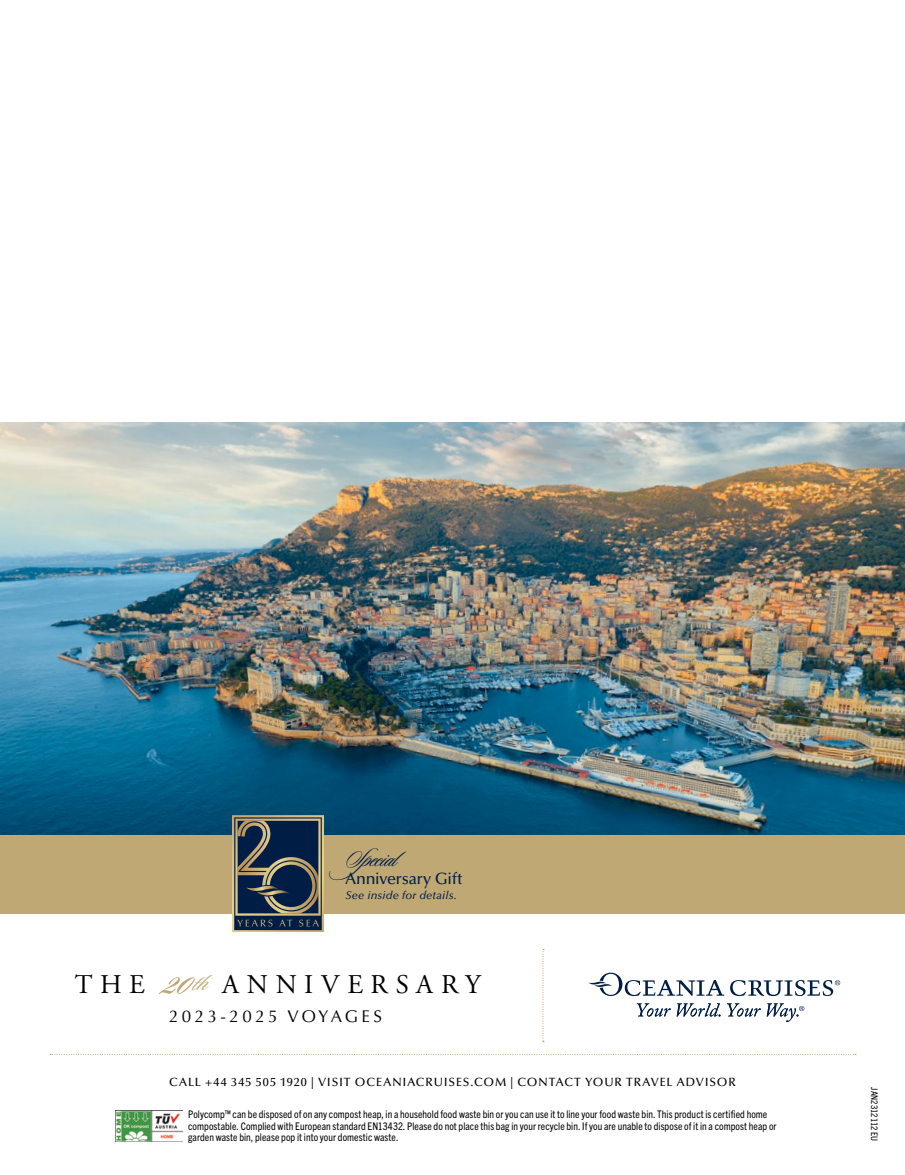
<style>
.page{position:relative;width:905px;height:1175px;background:#fff}
.page>*{position:absolute;margin:0;border:0;box-sizing:border-box;transform-origin:0 0}
.t1{font:27px "Adobe Garamond Pro";letter-spacing:.285em;color:#000}
.t2{font:27px "Sloop Script Three";color:#001e45}
.t3{font:16.95px "Optima LT Pro";letter-spacing:.2em;color:#000}
.t4{font:500 16.5px "Optima LT Pro";letter-spacing:-.02em;color:#001e45}
.t5{font:500 12px "Optima LT Pro";letter-spacing:.075em;color:#000}
.t6{font:italic 500 11.25px "Optima LT Pro";letter-spacing:.015em;color:#001e45}
.t7{font:condensed 10.5px/11.2px "Trade Gothic Next LT Pro";letter-spacing:.005em;color:#000}
.t8{font:condensed 9.15px "Trade Gothic Next LT Pro";color:#000}
.s1{font-family:"Sloop Script One"}
.s2{font-family:"Sloop Script One";font-size:54px;color:#bfa874}
.s3{font-family:"Sloop Script One";font-size:28.5px;color:#bfa874}
</style>
<div class="page">
<img style="left:0;top:422px;width:904px;height:413px">
<svg style="left:542px;top:948px;width:2px;height:94px"></svg>
<svg style="left:588px;top:972px;width:136px;height:24px"></svg>
<svg style="left:636px;top:1003px;width:34px;height:13px"></svg>
<svg style="left:676px;top:1003px;width:44px;height:13px"></svg>
<svg style="left:727px;top:1003px;width:33px;height:13px"></svg>
<svg style="left:766px;top:1003px;width:38px;height:19px"></svg>
<svg style="left:730px;top:980px;width:110px;height:16px"></svg>
<div style="left:0;top:835px;width:904px;height:79px;background:#bfa874"></div>
<svg style="left:232px;top:815px;width:92px;height:117px;background:#444f56"></svg>
<svg style="left:50px;top:1053px;width:806px;height:2px"></svg>
<img style="left:116px;top:1110px;width:66px;height:31px">
<h1 class="t2" style="left:345px;top:844px;width:63px">Specia<span class="s1">l</span></h1>
<h3 class="t4" style="left:345px;top:868px;width:119px">Anniversary Gift</h3>
<p class="t6" style="left:345px;top:888px;width:113px">See inside for details.</p>
<h1 class="t1" style="left:75px;top:968px;width:407px">THE <span class="s2">20</span><span class="s3">th</span> ANNIVERSARY</h1>
<h2 class="t3" style="left:169px;top:1005px;width:214px">2023-2025 VOYAGES</h2>
<p class="t5" style="left:169px;top:1074px;width:568px">CALL +44 345 505 1920 | VISIT OCEANIACRUISES.COM | CONTACT YOUR TRAVEL ADVISOR</p>
<p class="t7" style="left:188px;top:1108px;width:590px">Polycomp™ can be disposed of on any compost heap, in a household food waste bin or you can use it to line your food waste bin. This product is certified home compostable. Complied with European standard EN13432. Please do not place this bag in your recycle bin. If you are unable to dispose of it in a compost heap or garden waste bin, please pop it into your domestic waste.</p>
<p class="t8" style="left:880px;top:1087px;width:55px;rotate:90deg">JAN2312112 EU</p>
</div>
